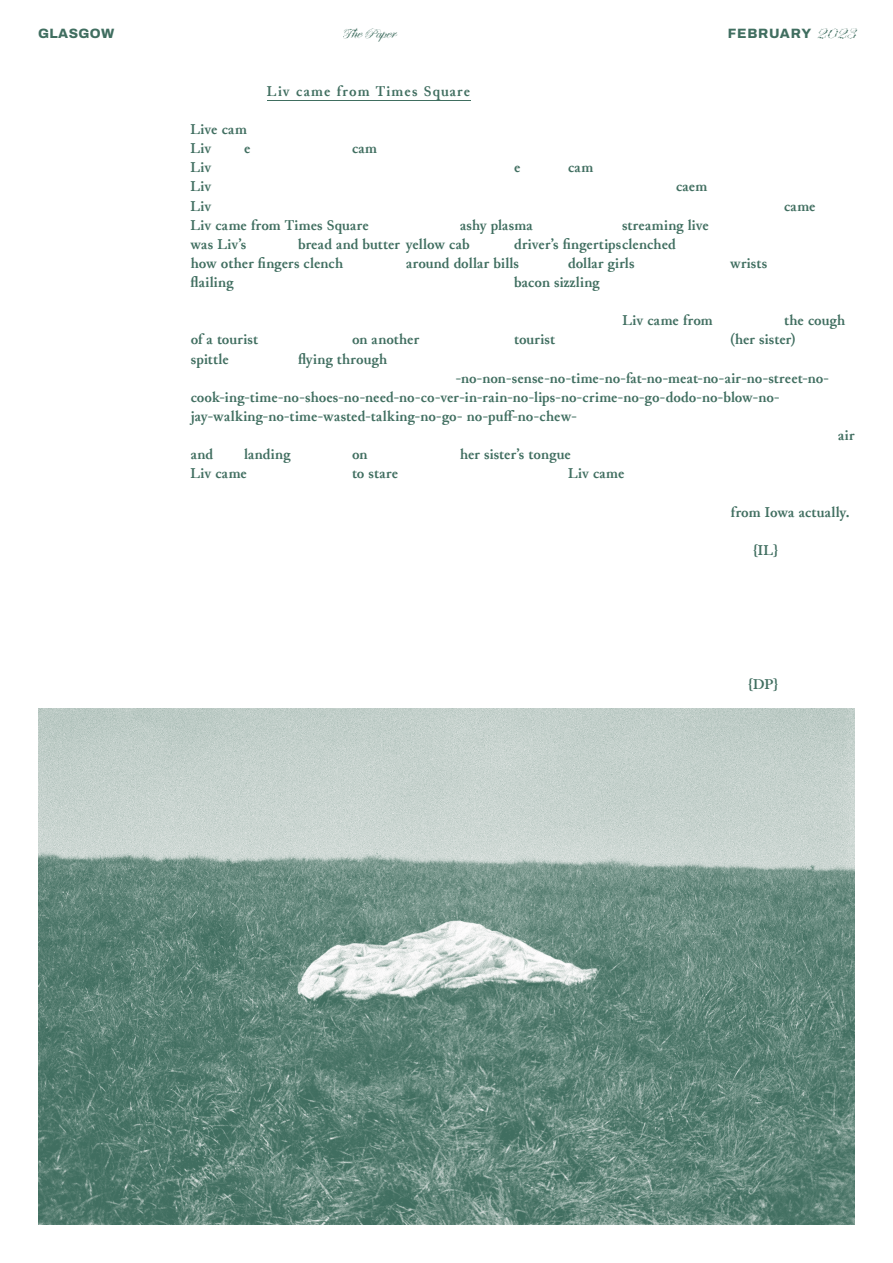
<style>
.page{position:relative;width:893px;height:1263px;background:#fff}
.page>*{position:absolute;margin:0;border:0;box-sizing:border-box;transform-origin:0 0}
.t1{font:17.25px "New Diane Script";letter-spacing:.005em;color:#406e60}
.t2{font:700 15px/19.2px "Junicode";letter-spacing:.01em;color:#406e60}
.t3{font:700 15px "Junicode";letter-spacing:.075em;color:#406e60}
.t4{font:800 13.5px "Archivo";letter-spacing:.05em;color:#406e60}
.t5{font:800 13.5px "Archivo";letter-spacing:.03em;color:#406e60}
.s1{font-family:"New Diane Script";font-weight:400;font-size:17.25px}
</style>
<div class="page">
<hr style="left:267px;top:100px;width:203px;height:1px;background:#406e60">
<img style="left:38px;top:708px;width:817px;height:517px">
<p class="t5" style="left:38px;top:24px;width:78px">GLASGOW</p>
<p class="t1" style="left:342px;top:26px;width:54px">The Paper</p>
<p class="t4" style="left:728px;top:24px;width:129px">FEBRUARY <span class="s1">2023</span></p>
<p class="t3" style="left:267px;top:79px;width:205px">Liv came from Times Square</p>
<p class="t2" style="left:190px;top:119px;width:58px">Live cam<br>Liv</p>
<p class="t2" style="left:244px;top:138px;width:8px">e</p>
<p class="t2" style="left:352px;top:138px;width:27px">cam</p>
<p class="t2" style="left:190px;top:157px;width:22px">Liv</p>
<p class="t2" style="left:514px;top:157px;width:8px">e</p>
<p class="t2" style="left:568px;top:157px;width:27px">cam</p>
<p class="t2" style="left:190px;top:177px;width:22px">Liv</p>
<p class="t2" style="left:676px;top:177px;width:33px">caem</p>
<p class="t2" style="left:190px;top:196px;width:22px">Liv</p>
<p class="t2" style="left:784px;top:196px;width:33px">came</p>
<p class="t2" style="left:190px;top:215px;width:180px">Liv came from Times Square</p>
<p class="t2" style="left:460px;top:215px;width:74px">ashy plasma</p>
<p class="t2" style="left:622px;top:215px;width:88px">streaming live</p>
<p class="t2" style="left:190px;top:234px;width:57px">was Liv’s</p>
<p class="t2" style="left:298px;top:234px;width:173px">bread and butter yellow cab</p>
<p class="t2" style="left:514px;top:234px;width:163px">driver’s fingertips clenched</p>
<p class="t2" style="left:191px;top:253px;width:154px">how other fingers clench</p>
<p class="t2" style="left:406px;top:253px;width:115px">around dollar bills</p>
<p class="t2" style="left:568px;top:253px;width:68px">dollar girls</p>
<p class="t2" style="left:730px;top:253px;width:39px">wrists</p>
<p class="t2" style="left:190px;top:272px;width:44px">flailing</p>
<p class="t2" style="left:514px;top:272px;width:87px">bacon sizzling</p>
<p class="t2" style="left:622px;top:311px;width:92px">Liv came from</p>
<p class="t2" style="left:784px;top:311px;width:63px">the cough</p>
<p class="t2" style="left:191px;top:330px;width:69px">of a tourist</p>
<p class="t2" style="left:352px;top:330px;width:69px">on another</p>
<p class="t2" style="left:514px;top:330px;width:42px">tourist</p>
<p class="t2" style="left:730px;top:330px;width:67px">(her sister)</p>
<p class="t2" style="left:191px;top:349px;width:39px">spittle</p>
<p class="t2" style="left:298px;top:349px;width:91px">flying through</p>
<p class="t2" style="left:191px;top:368px;width:640px;text-indent:265px">-no-non-sense-no-time-no-fat-no-meat-no-air-no-street-no&shy;cook-ing-time-no-shoes-no-need-no-co-ver-in-rain-no-lips-no-crime-no-go-dodo-no-blow-no&shy;jay-walking-no-time-wasted-talking-no-go- no-puff-no-chew-</p>
<p class="t2" style="left:838px;top:425px;width:18px">air</p>
<p class="t2" style="left:191px;top:444px;width:24px">and</p>
<p class="t2" style="left:244px;top:444px;width:48px">landing</p>
<p class="t2" style="left:352px;top:444px;width:17px">on</p>
<p class="t2" style="left:460px;top:444px;width:112px">her sister’s tongue</p>
<p class="t2" style="left:190px;top:464px;width:58px">Liv came</p>
<p class="t2" style="left:352px;top:464px;width:48px">to stare</p>
<p class="t2" style="left:568px;top:464px;width:58px">Liv came</p>
<p class="t2" style="left:731px;top:502px;width:120px">from Iowa actually.</p>
<p class="t2" style="left:753px;top:540px;width:27px">{IL}</p>
<p class="t2" style="left:748px;top:674px;width:32px">{DP}</p>
</div>
